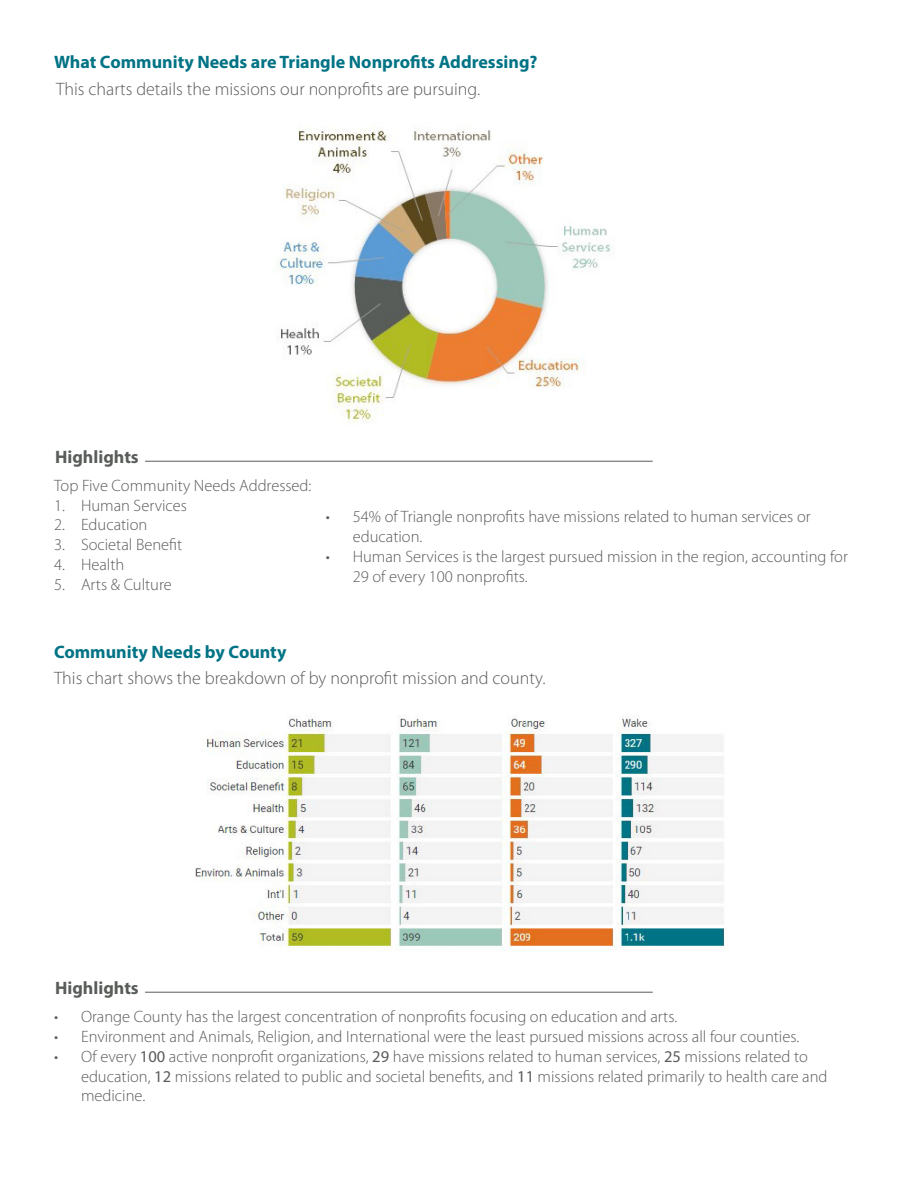
<style>
.page{position:relative;width:918px;height:1188px;background:#fff}
.page>*{position:absolute;margin:0;border:0;box-sizing:border-box;transform-origin:0 0}
.t1{font:300 18px "Myriad Pro";color:#595d59}
.t2{font:700 18px "Myriad Pro";color:#007385}
.t3{font:700 18px "Myriad Pro";color:#585d59}
.t4{font:300 16.5px/19.8px "Myriad Pro";color:#595d59}
.s1{font-weight:400}
</style>
<div class="page">
<img style="left:276px;top:129px;width:336px;height:295px">
<img style="left:195px;top:715px;width:530px;height:235px">
<hr style="left:145px;top:992px;width:508px;height:1px;background:#595d59">
<hr style="left:145px;top:461px;width:508px;height:1px;background:#595d59">
<p class="t2" style="left:54px;top:50px;width:485px">What Community Needs are Triangle Nonprofits Addressing?</p>
<p class="t1" style="left:56px;top:79px;width:426px">This charts details the missions our nonprofits are pursuing.</p>
<p class="t3" style="left:55px;top:445px;width:85px">Highlights</p>
<p class="t4" style="left:54px;top:476px;width:259px">Top Five Community Needs Addressed:</p>
<p class="t4" style="left:54px;top:495px;width:135px">1. Human Services</p>
<p class="t4" style="left:54px;top:515px;width:95px">2. Education</p>
<p class="t4" style="left:54px;top:535px;width:130px">3. Societal Benefit</p>
<p class="t4" style="left:54px;top:555px;width:72px">4. Health</p>
<p class="t4" style="left:54px;top:575px;width:119px">5. Arts &amp; Culture</p>
<p class="t4" style="left:353px;top:507px;width:459px;text-indent:-27px">• 54% of Triangle nonprofits have missions related to human services or education.</p>
<p class="t4" style="left:353px;top:547px;width:497px;text-indent:-27px">• Human Services is the largest pursued mission in the region, accounting for<br>29 of every 100 nonprofits.</p>
<p class="t2" style="left:54px;top:640px;width:234px">Community Needs by County</p>
<p class="t1" style="left:54px;top:669px;width:493px">This chart shows the breakdown of by nonprofit mission and county.</p>
<p class="t3" style="left:55px;top:976px;width:85px">Highlights</p>
<p class="t4" style="left:54px;top:1007px;width:625px">• Orange County has the largest concentration of nonprofits focusing on education and arts.</p>
<p class="t4" style="left:54px;top:1027px;width:747px">• Environment and Animals, Religion, and International were the least pursued missions across all four counties.</p>
<p class="t4" style="left:81px;top:1047px;width:748px;text-indent:-27px">• Of every <span class="s1">100</span> active nonprofit organizations, <span class="s1">29</span> have missions related to human services, <span class="s1">25</span> missions related to education, <span class="s1">12</span> missions related to public and societal benefits, and <span class="s1">11</span> missions related primarily to health care and medicine.</p>
</div>
